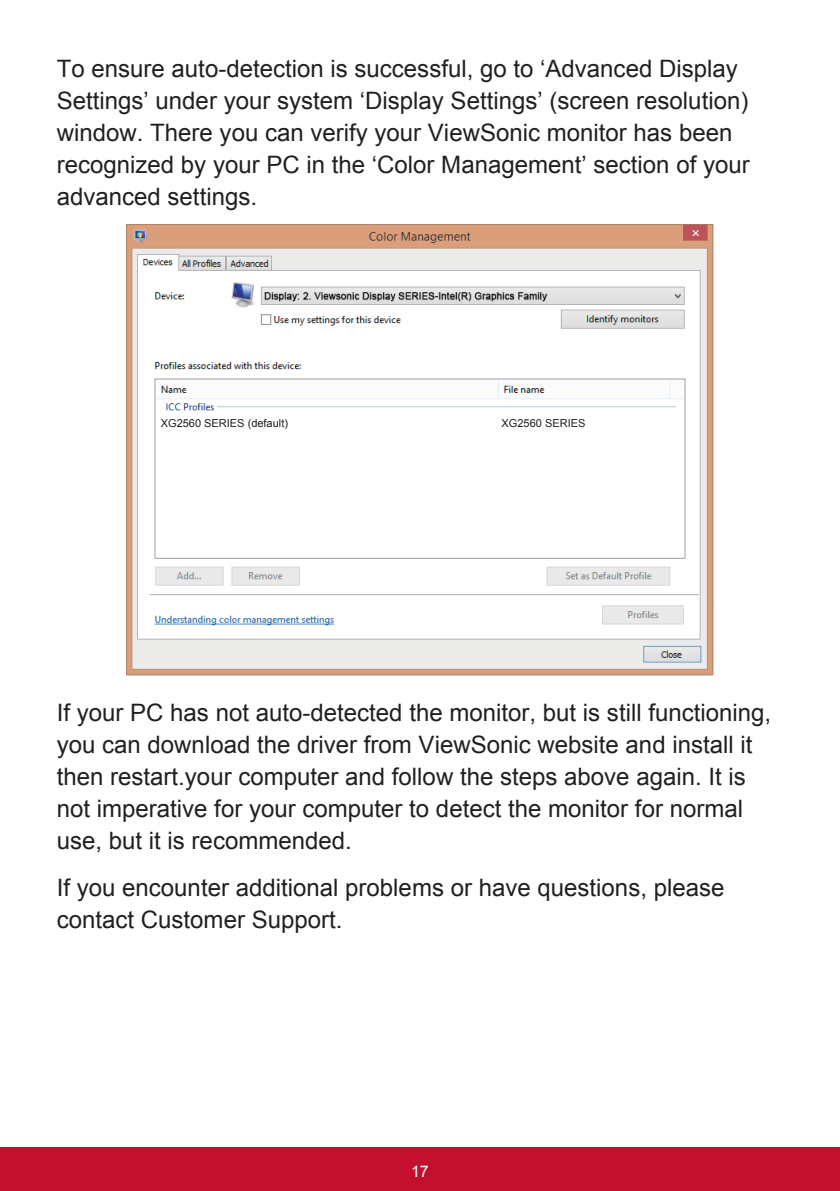
<style>
.page{position:relative;width:840px;height:1191px;background:#fff}
.page>*{position:absolute;margin:0;border:0;box-sizing:border-box;transform-origin:0 0}
.t1{font:24px/32px "Arial";color:#231f20}
.t2{font:16px "Arial";color:#fff}
.t3{font:11px "Arial";color:#231f20}
</style>
<div class="page">
<div style="left:0;top:1147px;width:839px;height:44px;background:#c3102f"></div>
<img style="left:127px;top:224px;width:585px;height:451px">
<div style="left:161px;top:417px;width:148px;height:33px;background:#fff"></div>
<div style="left:501px;top:417px;width:149px;height:33px;background:#fff"></div>
<p class="t1" style="left:57px;top:53px;width:694px">To ensure auto-detection is successful, go to ‘Advanced Display Settings’ under your system ‘Display Settings’ (screen resolution) window. There you can verify your ViewSonic monitor has been recognized by your PC in the ‘Color Management’ section of your advanced settings.</p>
<p class="t3" style="left:161px;top:415px;width:129px">XG2560 SERIES (default)</p>
<p class="t3" style="left:501px;top:415px;width:85px">XG2560 SERIES</p>
<p class="t1" style="left:57px;top:697px;width:715px">If your PC has not auto-detected the monitor, but is still functioning, you can download the driver from ViewSonic website and install it then restart.your computer and follow the steps above again. It is not imperative for your computer to detect the monitor for normal use, but it is recommended.</p>
<p class="t1" style="left:57px;top:871px;width:669px">If you encounter additional problems or have questions, please contact Customer Support.</p>
<p class="t2" style="left:411px;top:1160px;width:19px">17</p>
</div>
